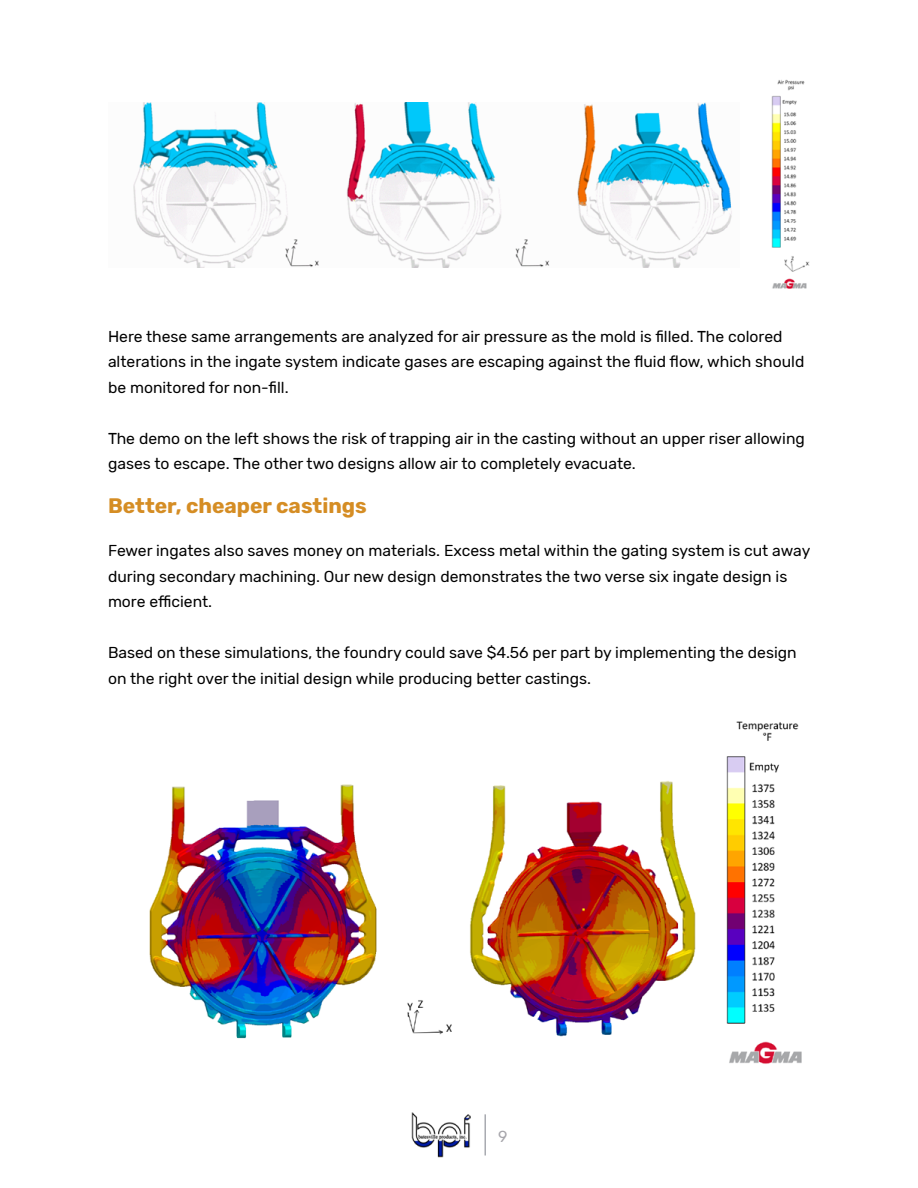
<style>
.page{position:relative;width:918px;height:1188px;background:#fff}
.page>*{position:absolute;margin:0;border:0;box-sizing:border-box;transform-origin:0 0}
.t1{font:700 21px "Rubik";color:#d58d24}
.t2{font:15.9px "Rubik";color:#6c6a73}
.t3{font:15.75px/25.5px "Rubik";color:#000}
</style>
<div class="page">
<img style="left:411px;top:1113px;width:60px;height:44px">
<hr style="left:485px;top:1114px;width:1px;height:41px;background:#696c77">
<img style="left:133px;top:102px;width:599px;height:165px">
<img style="left:771px;top:80px;width:39px;height:209px">
<img style="left:149px;top:721px;width:653px;height:343px">
<p class="t3" style="left:108px;top:324px;width:698px">Here these same arrangements are analyzed for air pressure as the mold is filled. The colored alterations in the ingate system indicate gases are escaping against the fluid flow, which should be monitored for non-fill.</p>
<p class="t3" style="left:108px;top:426px;width:698px">The demo on the left shows the risk of trapping air in the casting without an upper riser allowing gases to escape. The other two designs allow air to completely evacuate.</p>
<h1 class="t1" style="left:108px;top:493px;width:260px">Better, cheaper castings</h1>
<p class="t3" style="left:108px;top:538px;width:704px">Fewer ingates also saves money on materials. Excess metal within the gating system is cut away during secondary machining. Our new design demonstrates the two verse six ingate design is more efficient.</p>
<p class="t3" style="left:108px;top:640px;width:690px">Based on these simulations, the foundry could save $4.56 per part by implementing the design on the right over the initial design while producing better castings.</p>
<p class="t2" style="left:498px;top:1127px;width:11px">9</p>
</div>
